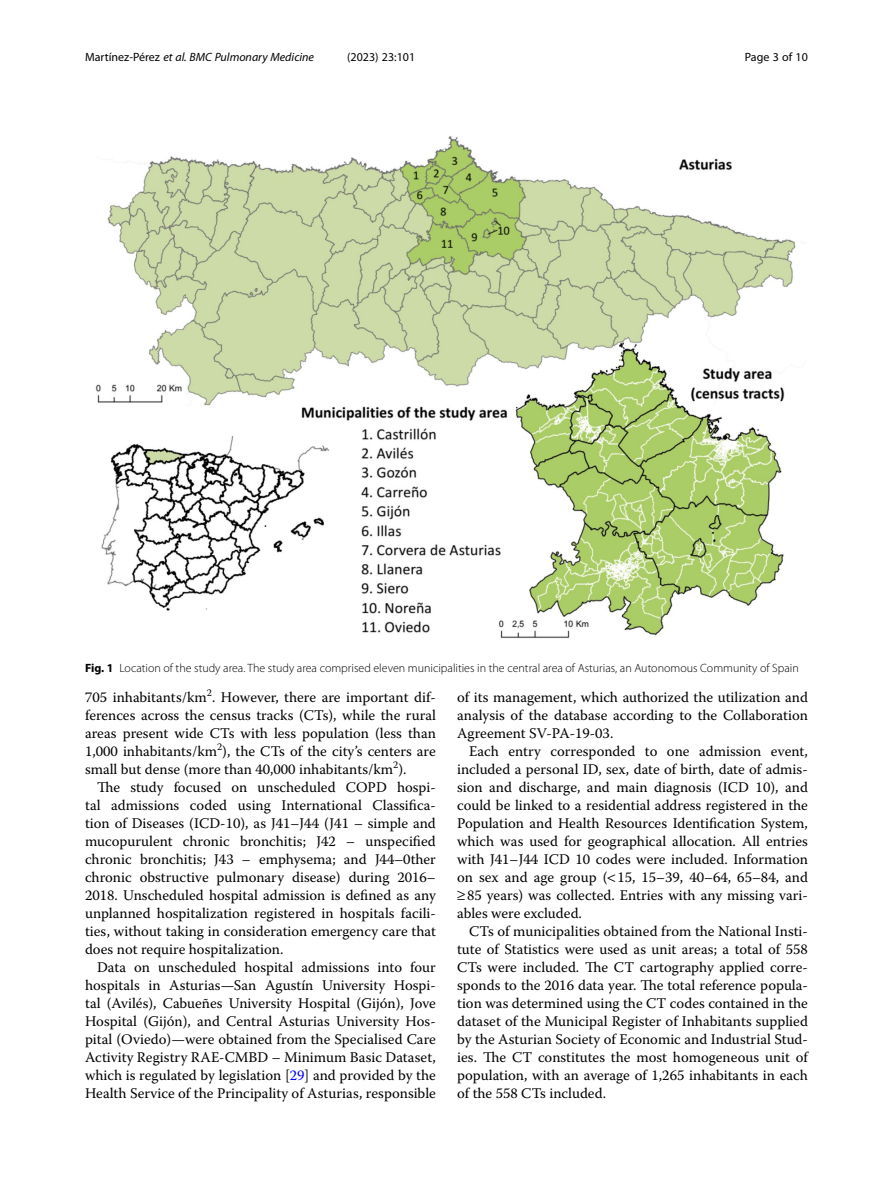
<style>
.page{position:relative;width:893px;height:1191px;background:#fff}
.page>*{position:absolute;margin:0;border:0;box-sizing:border-box;transform-origin:0 0}
.Body_Text_Indent{font:14.7px/18px "Warnock Pro";color:#000;text-align:justify}
.Body_Text{font:14.7px/18px "Warnock Pro";color:#000;text-align:justify}
.Figure_Caption{font:300 12px "Myriad Pro";color:#000}
.t1{font:italic 12px "Myriad Pro";color:#000}
.t2{font:12px "Myriad Pro";color:#000}
.s1{font-style:normal}
.s2{font-weight:700}
.s3{color:#00f}
</style>
<div class="page">
<img style="left:95px;top:136px;width:708px;height:503px">
<p class="t1" style="left:85px;top:50px;width:230px"><span class="s1">Martínez-Pérez</span> et al. BMC Pulmonary Medicine</p>
<p class="t2" style="left:347px;top:50px;width:70px">(2023) 23:101</p>
<p class="t2" style="left:745px;top:50px;width:65px">Page 3 of 10</p>
<p class="Figure_Caption" style="left:85px;top:661px;width:715px"><span class="s2">Fig. 1</span> Location of the study area. The study area comprised eleven municipalities in the central area of Asturias, an Autonomous Community of Spain</p>
<p class="Body_Text" style="left:85px;top:688px;width:352px">705 inhabitants/km<sup>2</sup>. However, there are important dif&shy;ferences across the census tracks (CTs), while the rural areas present wide CTs with less population (less than 1,000 inhabitants/km<sup>2</sup>), the CTs of the city’s centers are small but dense (more than 40,000 inhabitants/km<sup>2</sup>).</p>
<p class="Body_Text_Indent" style="left:85px;top:778px;width:352px;text-indent:12px">The study focused on unscheduled COPD hospi&shy;tal admissions coded using International Classifica&shy;tion of Diseases (ICD-10), as J41–J44 (J41 – simple and mucopurulent chronic bronchitis; J42 – unspecified chronic bronchitis; J43 – emphysema; and J44–0ther chronic obstructive pulmonary disease) during 2016– 2018. Unscheduled hospital admission is defined as any unplanned hospitalization registered in hospitals facili&shy;ties, without taking in consideration emergency care that does not require hospitalization.</p>
<p class="Body_Text_Indent" style="left:85px;top:958px;width:352px;text-indent:12px">Data on unscheduled hospital admissions into four hospitals in Asturias—San Agustín University Hospi&shy;tal (Avilés), Cabueñes University Hospital (Gijón), Jove Hospital (Gijón), and Central Asturias University Hos&shy;pital (Oviedo)—were obtained from the Specialised Care Activity Registry RAE-CMBD – Minimum Basic Dataset, which is regulated by legislation [<span class="s3">29</span>] and provided by the Health Service of the Principality of Asturias, responsible</p>
<p class="Body_Text_Indent" style="left:457px;top:688px;width:352px">of its management, which authorized the utilization and analysis of the database according to the Collaboration Agreement SV-PA-19-03.</p>
<p class="Body_Text_Indent" style="left:457px;top:742px;width:352px;text-indent:12px">Each entry corresponded to one admission event, included a personal ID, sex, date of birth, date of admis&shy;sion and discharge, and main diagnosis (ICD 10), and could be linked to a residential address registered in the Population and Health Resources Identification System, which was used for geographical allocation. All entries with J41–J44 ICD 10 codes were included. Information on sex and age group ( 15, 15–39, 40–64, 65–84, and ≥85 years) was collected. Entries with any missing vari&shy;ables were excluded.</p>
<p class="Body_Text_Indent" style="left:457px;top:922px;width:352px;text-indent:12px">CTs of municipalities obtained from the National Insti&shy;tute of Statistics were used as unit areas; a total of 558<br>CTs were included. The CT cartography applied corre&shy;sponds to the 2016 data year. The total reference popula&shy;tion was determined using the CT codes contained in the dataset of the Municipal Register of Inhabitants supplied by the Asturian Society of Economic and Industrial Stud&shy;ies. The CT constitutes the most homogeneous unit of population, with an average of 1,265 inhabitants in each of the 558 CTs included.</p>
</div>
